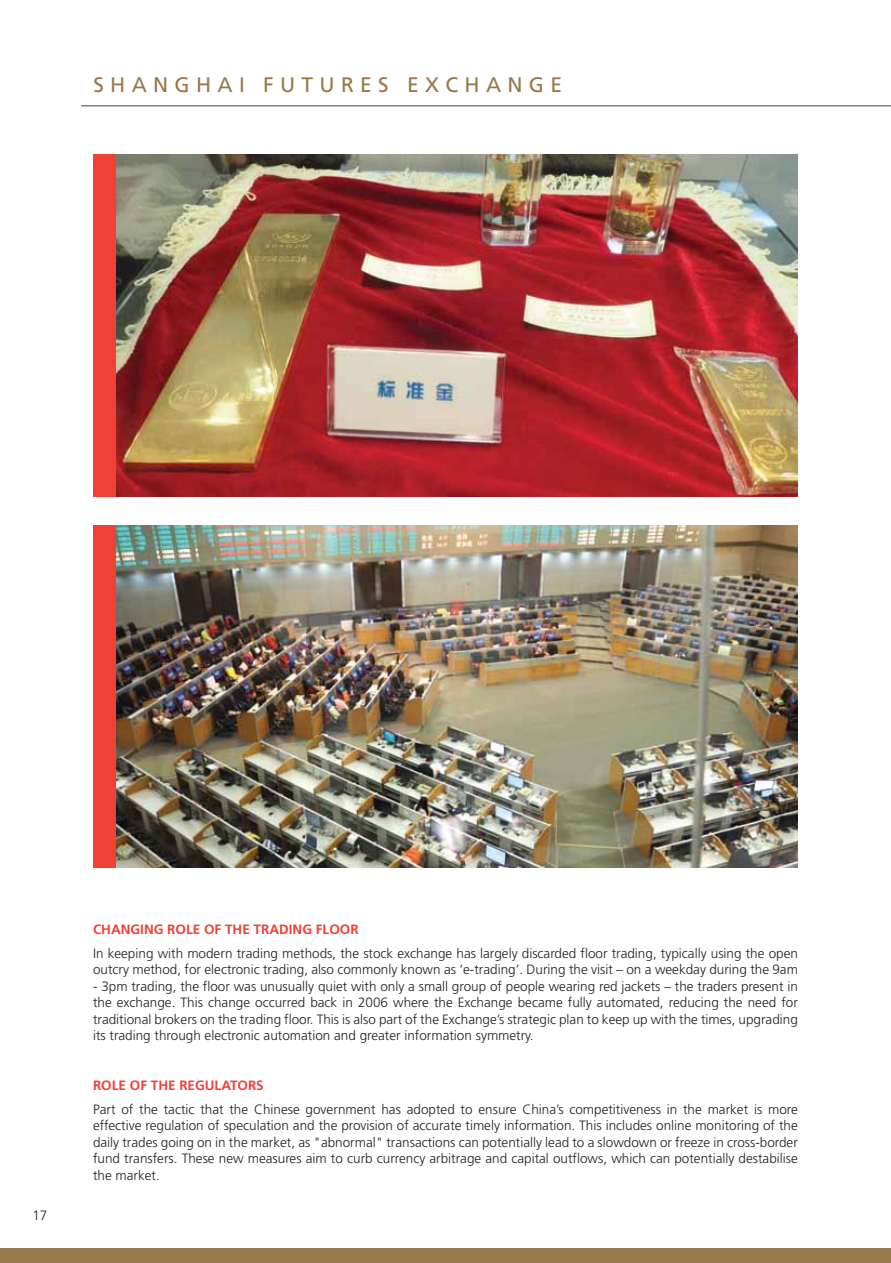
<style>
.page{position:relative;width:891px;height:1263px;background:#fff}
.page>*{position:absolute;margin:0;border:0;box-sizing:border-box;transform-origin:0 0}
.t1{font:21px "Frutiger";letter-spacing:.3em;color:#97784a}
.t2{font:300 13.5px/16.5px "Frutiger";color:#231f20;text-align:justify}
.t3{font:700 13.5px "Frutiger";color:#ef4136}
</style>
<div class="page">
<img style="left:116px;top:155px;width:682px;height:342px">
<div style="left:93px;top:155px;width:23px;height:342px;background:#ef4136"></div>
<img style="left:116px;top:525px;width:682px;height:342px">
<div style="left:93px;top:525px;width:23px;height:342px;background:#ef4136"></div>
<div style="left:0;top:1248px;width:891px;height:15px;background:#97784a"></div>
<hr style="left:81px;top:105px;width:810px;height:1px;background:#414042">
<h1 class="t1" style="left:93px;top:72px;width:470px">SHANGHAI FUTURES EXCHANGE</h1>
<p class="t2" style="left:32px;top:1207px;width:17px">17</p>
<p class="t3" style="left:93px;top:921px;width:267px">CHANGING ROLE OF THE TRADING FLOOR</p>
<p class="t2" style="left:93px;top:945px;width:706px">In keeping with modern trading methods, the stock exchange has largely discarded floor trading, typically using the open outcry method, for electronic trading, also commonly known as ‘e-trading’. During the visit – on a weekday during the 9am</p>
<p class="t2" style="left:93px;top:978px;width:706px">- 3pm trading, the floor was unusually quiet with only a small group of people wearing red jackets – the traders present in the exchange. This change occurred back in 2006 where the Exchange became fully automated, reducing the need for traditional brokers on the trading floor. This is also part of the Exchange’s strategic plan to keep up with the times, upgrading its trading through electronic automation and greater information symmetry.</p>
<p class="t3" style="left:93px;top:1077px;width:172px">ROLE OF THE REGULATORS</p>
<p class="t2" style="left:93px;top:1101px;width:706px">Part of the tactic that the Chinese government has adopted to ensure China’s competitiveness in the market is more effective regulation of speculation and the provision of accurate timely information. This includes online monitoring of the daily trades going on in the market, as "abnormal" transactions can potentially lead to a slowdown or freeze in cross-border fund transfers. These new measures aim to curb currency arbitrage and capital outflows, which can potentially destabilise the market.</p>
</div>
